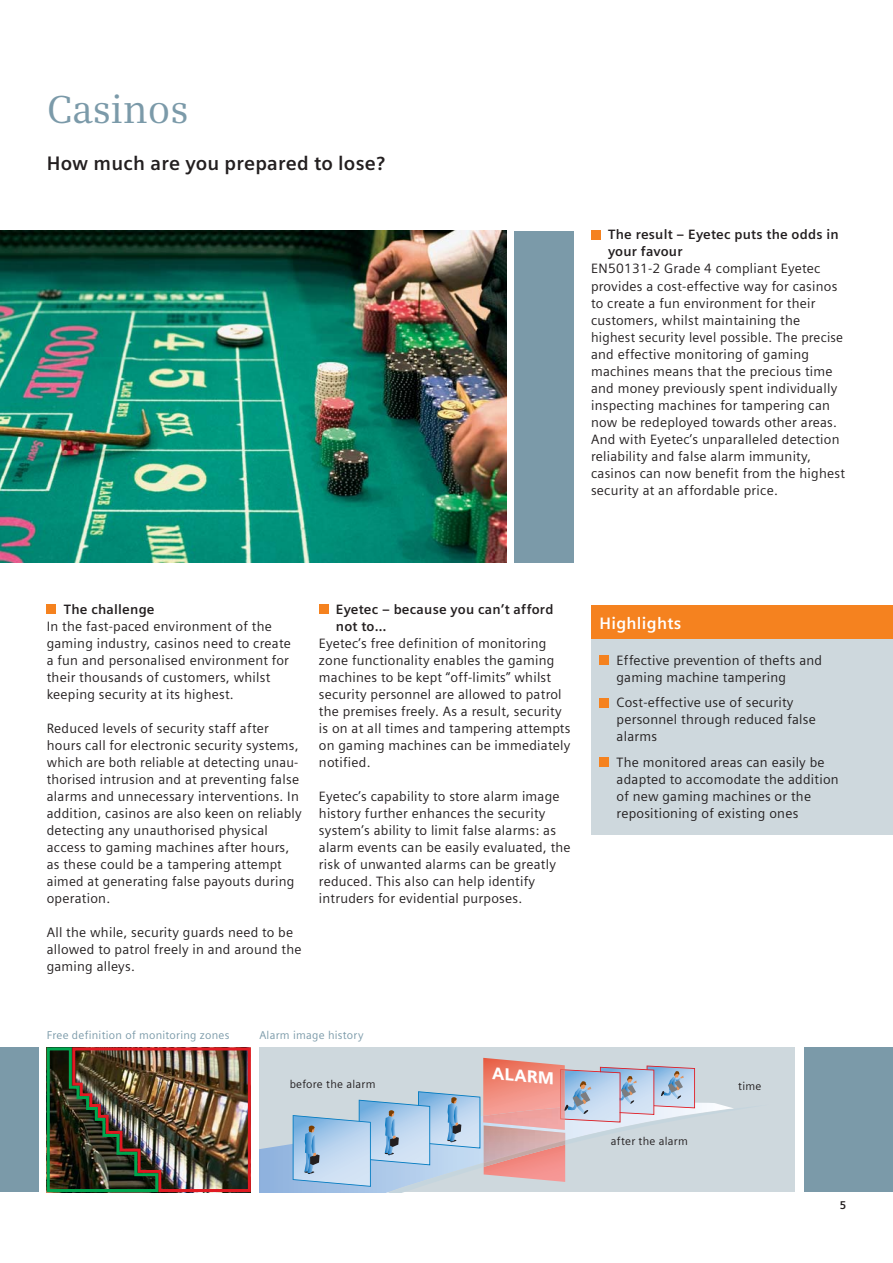
<style>
.page{position:relative;width:893px;height:1263px;background:#fff}
.page>*{position:absolute;margin:0;border:0;box-sizing:border-box;transform-origin:0 0}
.t1{font:39px "Siemens Serif";color:#7b9aa9}
.t2{font:700 19.5px "Siemens Sans";letter-spacing:.01em;color:#231f20}
.t3{font:900 17.25px "Siemens Sans";color:#fff}
.t4{font:700 16.5px "Siemens Sans";letter-spacing:.015em;color:#fff}
.t5{font:13.5px/17px "Siemens Sans";letter-spacing:.015em;color:#231f20}
.t6{font:700 13.5px/17px "Siemens Sans";letter-spacing:.015em;color:#231f20}
.t7{font:11.25px "Siemens Sans";letter-spacing:.025em;color:#7b9aa9}
.t8{font:11.25px "Siemens Sans";letter-spacing:.025em;color:#231f20}
.t9{font:700 11.25px "Siemens Sans";color:#231f20}
</style>
<div class="page">
<img style="left:0;top:231px;width:506px;height:332px">
<div style="left:47px;top:604px;width:9px;height:10px;background:#f5821f"></div>
<div style="left:319px;top:604px;width:9px;height:10px;background:#f5821f"></div>
<div style="left:514px;top:231px;width:60px;height:332px;background:#7b9aa9"></div>
<div style="left:591px;top:230px;width:9px;height:9px;background:#f5821f"></div>
<div style="left:259px;top:1047px;width:536px;height:145px;background:#ced8dd"></div>
<svg style="left:259px;top:1058px;width:474px;height:134px"></svg>
<div style="left:804px;top:1047px;width:88px;height:145px;background:#7b9aa9"></div>
<div style="left:591px;top:605px;width:301px;height:34px;background:#f5821f"></div>
<div style="left:591px;top:639px;width:301px;height:196px;background:#ced8dd"></div>
<div style="left:600px;top:757px;width:9px;height:10px;background:#f5821f"></div>
<div style="left:600px;top:698px;width:9px;height:9px;background:#f5821f"></div>
<div style="left:600px;top:655px;width:9px;height:10px;background:#f5821f"></div>
<div style="left:0;top:1047px;width:38px;height:145px;background:#7b9aa9"></div>
<img style="left:47px;top:1047px;width:204px;height:145px">
<h1 class="t1" style="left:47px;top:94px;width:143px">Casinos</h1>
<h2 class="t2" style="left:47px;top:156px;width:340px">How much are you prepared to lose?</h2>
<p class="t6" style="left:608px;top:228px;width:232px">The result – Eyetec puts the odds in your favour</p>
<p class="t5" style="left:591px;top:262px;width:255px">EN50131-2 Grade 4 compliant Eyetec provides a cost-effective way for casinos to create a fun environment for their customers, whilst maintaining the highest security level possible. The precise and effective monitoring of gaming machines means that the precious time and money previously spent individually inspecting machines for tampering can now be redeployed towards other areas.<br>And with Eyetec’s unparalleled detection reliability and false alarm immunity, casinos can now benefit from the highest security at an affordable price.</p>
<p class="t6" style="left:64px;top:602px;width:92px">The challenge</p>
<p class="t5" style="left:47px;top:619px;width:246px">In the fast-paced environment of the gaming industry, casinos need to create a fun and personalised environment for their thousands of customers, whilst keeping security at its highest.</p>
<p class="t5" style="left:47px;top:721px;width:257px">Reduced levels of security staff after hours call for electronic security systems, which are both reliable at detecting unau&shy;thorised intrusion and at preventing false alarms and unnecessary interventions. In addition, casinos are also keen on reliably detecting any unauthorised physical access to gaming machines after hours, as these could be a tampering attempt aimed at generating false payouts during operation.</p>
<p class="t5" style="left:47px;top:925px;width:256px">All the while, security guards need to be allowed to patrol freely in and around the gaming alleys.</p>
<p class="t6" style="left:336px;top:602px;width:219px">Eyetec – because you can’t afford not to…</p>
<p class="t5" style="left:319px;top:636px;width:253px">Eyetec’s free definition of monitoring zone functionality enables the gaming machines to be kept “off-limits” whilst security personnel are allowed to patrol the premises freely. As a result, security is on at all times and tampering attempts on gaming machines can be immediately notified.</p>
<p class="t5" style="left:319px;top:789px;width:253px">Eyetec’s capability to store alarm image history further enhances the security system’s ability to limit false alarms: as alarm events can be easily evaluated, the risk of unwanted alarms can be greatly reduced. This also can help identify intruders for evidential purposes.</p>
<p class="t7" style="left:47px;top:1030px;width:184px">Free definition of monitoring zones</p>
<p class="t7" style="left:259px;top:1031px;width:106px">Alarm image history</p>
<p class="t8" style="left:290px;top:1079px;width:87px">before the alarm</p>
<p class="t3" style="left:493px;top:1067px;width:64px;rotate:5deg">ALARM</p>
<p class="t4" style="left:600px;top:616px;width:83px">Highlights</p>
<p class="t5" style="left:617px;top:653px;width:207px">Effective prevention of thefts and gaming machine tampering</p>
<p class="t5" style="left:617px;top:695px;width:201px">Cost-effective use of security personnel through reduced false alarms</p>
<p class="t5" style="left:617px;top:755px;width:224px">The monitored areas can easily be adapted to accomodate the addition of new gaming machines or the repositioning of existing ones</p>
<p class="t8" style="left:611px;top:1137px;width:78px">after the alarm</p>
<p class="t8" style="left:738px;top:1082px;width:25px">time</p>
<p class="t9" style="left:840px;top:1201px;width:8px">5</p>
</div>
